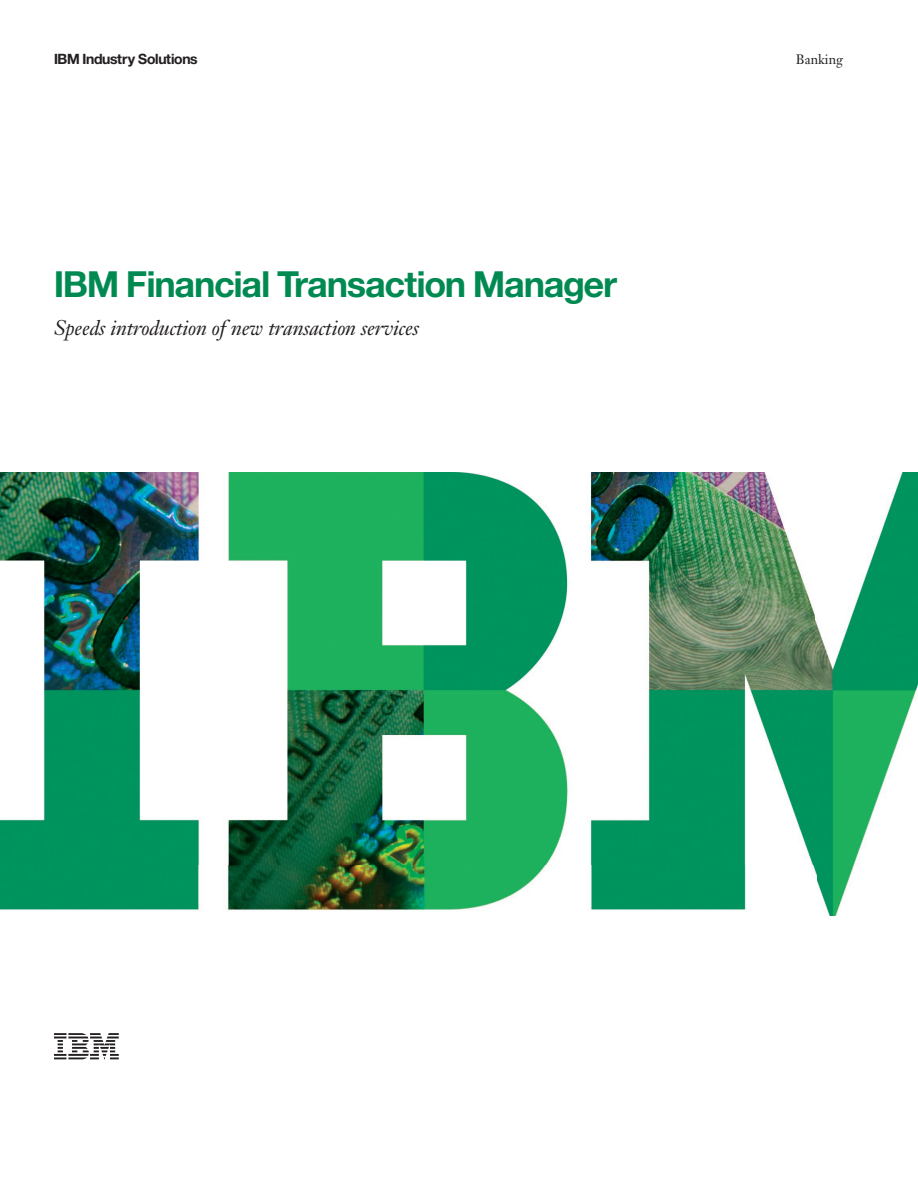
<style>
.page{position:relative;width:918px;height:1188px;background:#fff}
.page>*{position:absolute;margin:0;border:0;box-sizing:border-box;transform-origin:0 0}
.t1{font:36px "Helv Neue Boldfor IBM";letter-spacing:-.02em;color:#008a52}
.t2{font:italic 21px "Janson Text LT Pro";letter-spacing:-.01em;color:#231f20}
.t3{font:14.25px "Helv Neue Boldfor IBM";letter-spacing:-.02em;color:#231f20}
.t4{font:13.5px "Janson Text LT Std";color:#231f20}
</style>
<div class="page">
<img style="left:0;top:472px;width:918px;height:443px">
<svg style="left:54px;top:1033px;width:65px;height:26px"></svg>
<p class="t3" style="left:54px;top:50px;width:145px">IBM Industry Solutions</p>
<p class="t4" style="left:796px;top:51px;width:49px">Banking</p>
<h1 class="t1" style="left:54px;top:262px;width:565px">IBM Financial Transaction Manager</h1>
<p class="t2" style="left:54px;top:314px;width:367px">Speeds introduction of new transaction services</p>
</div>
